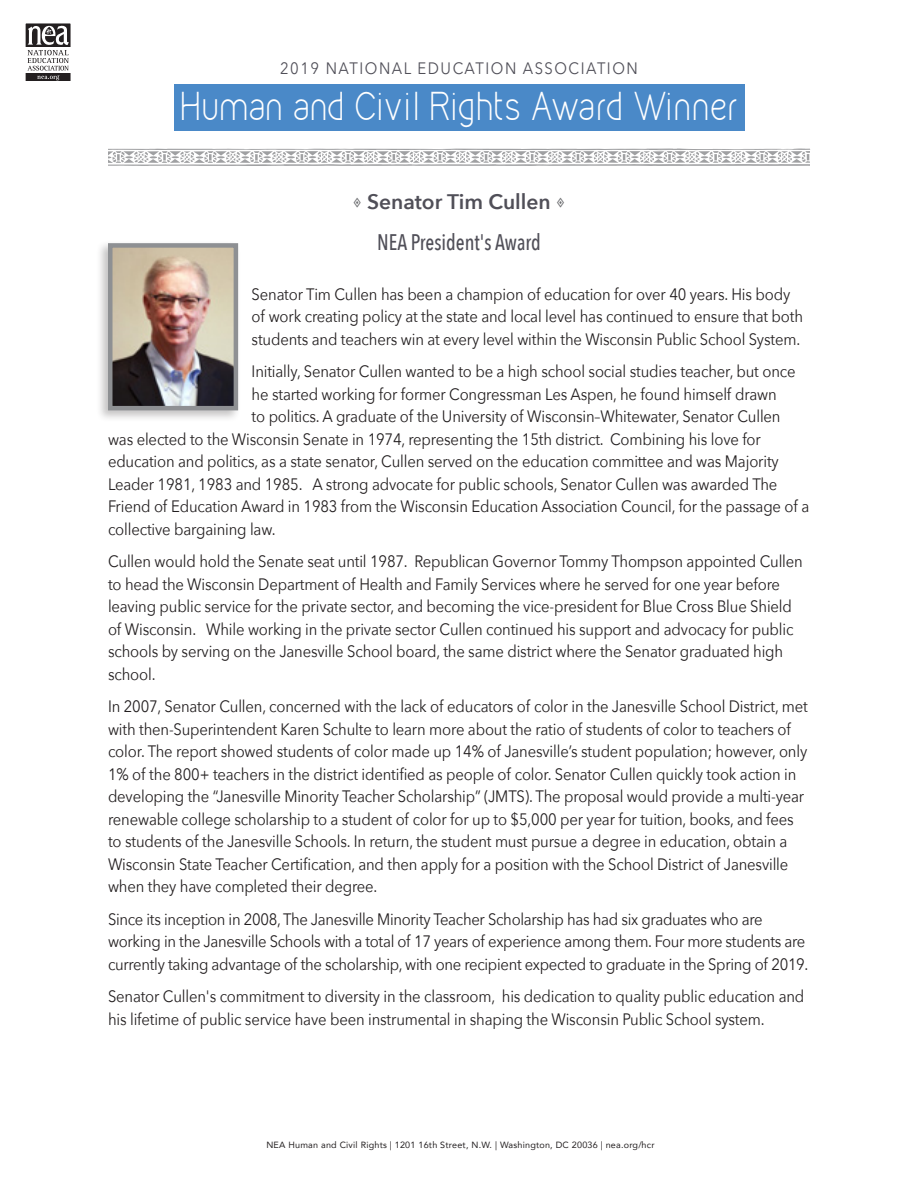
<style>
.page{position:relative;width:918px;height:1188px;background:#fff}
.page>*{position:absolute;margin:0;border:0;box-sizing:border-box;transform-origin:0 0}
.t1{font:300 36px "Kirvy";letter-spacing:.01em;color:#fff;scale:.9 1}
.Award_Name{font:500 22.5px "Avenir Next Condensed";color:#504f58;scale:.9 1}
.Awardee_Name{font:600 21px "Avenir Next";color:#504f58}
.BIO_text{font:16.5px/22.5px "Avenir Next";letter-spacing:-.01em;color:#231f20;scale:.9 1}
.t2{font:16.5px "Avenir Next";letter-spacing:.1em;color:#504f58;scale:.9 1}
.t3{font:9px "Avenir";letter-spacing:.025em;color:#231f20}
</style>
<div class="page">
<div style="left:174px;top:84px;width:571px;height:47px;background:#4a89c8"></div>
<svg style="left:108px;top:148px;width:702px;height:18px"></svg>
<svg style="left:27px;top:25px;width:42px;height:55px"></svg>
<div style="left:25px;top:23px;width:46px;height:59px;border:1px solid #fff"></div>
<div style="left:95px;top:240px;width:146px;height:183px;background:#231f20;opacity:.27"></div>
<img style="left:113px;top:248px;width:120px;height:157px">
<div style="left:108px;top:243px;width:130px;height:167px;border:4px solid #8e9093"></div>
<p class="t2" style="left:280px;top:54px;width:399px">2019 NATIONAL EDUCATION ASSOCIATION</p>
<h1 class="t1" style="left:180px;top:85px;width:622px">Human and Civil Rights Award Winner</h1>
<p class="Awardee_Name" style="left:367px;top:183px;width:185px">Senator Tim Cullen</p>
<p class="Award_Name" style="left:377px;top:228px;width:183px">NEA President's Award</p>
<p class="BIO_text" style="left:252px;top:282px;width:614px">Senator Tim Cullen has been a champion of education for over 40 years. His body of work creating policy at the state and local level has continued to ensure that both students and teachers win at every level within the Wisconsin Public School System.</p>
<p class="BIO_text" style="left:252px;top:360px;width:606px">Initially, Senator Cullen wanted to be a high school social studies teacher, but once</p>
<p class="BIO_text" style="left:252px;top:382px;width:585px">he started working for former Congressman Les Aspen, he found himself drawn</p>
<p class="BIO_text" style="left:252px;top:405px;width:589px">to politics. A graduate of the University of Wisconsin–Whitewater, Senator Cullen</p>
<p class="BIO_text" style="left:108px;top:427px;width:727px">was elected to the Wisconsin Senate in 1974, representing the 15th district. Combining his love for</p>
<p class="BIO_text" style="left:108px;top:450px;width:747px">education and politics, as a state senator, Cullen served on the education committee and was Majority</p>
<p class="BIO_text" style="left:108px;top:472px;width:745px">Leader 1981, 1983 and 1985. A strong advocate for public schools, Senator Cullen was awarded The</p>
<p class="BIO_text" style="left:108px;top:495px;width:781px">Friend of Education Award in 1983 from the Wisconsin Education Association Council, for the passage of a</p>
<p class="BIO_text" style="left:108px;top:517px;width:188px">collective bargaining law.</p>
<p class="BIO_text" style="left:108px;top:550px;width:774px">Cullen would hold the Senate seat until 1987. Republican Governor Tommy Thompson appointed Cullen to head the Wisconsin Department of Health and Family Services where he served for one year before leaving public service for the private sector, and becoming the vice-president for Blue Cross Blue Shield of Wisconsin. While working in the private sector Cullen continued his support and advocacy for public schools by serving on the Janesville School board, the same district where the Senator graduated high school.</p>
<p class="BIO_text" style="left:108px;top:695px;width:779px">In 2007, Senator Cullen, concerned with the lack of educators of color in the Janesville School District, met with then-Superintendent Karen Schulte to learn more about the ratio of students of color to teachers of color. The report showed students of color made up 14% of Janesville’s student population; however, only 1% of the 800+ teachers in the district identified as people of color. Senator Cullen quickly took action in developing the “Janesville Minority Teacher Scholarship” (JMTS). The proposal would provide a multi-year renewable college scholarship to a student of color for up to $5,000 per year for tuition, books, and fees to students of the Janesville Schools. In return, the student must pursue a degree in education, obtain a Wisconsin State Teacher Certification, and then apply for a position with the School District of Janesville when they have completed their degree.</p>
<p class="BIO_text" style="left:108px;top:907px;width:780px">Since its inception in 2008, The Janesville Minority Teacher Scholarship has had six graduates who are working in the Janesville Schools with a total of 17 years of experience among them. Four more students are currently taking advantage of the scholarship, with one recipient expected to graduate in the Spring of 2019.</p>
<p class="BIO_text" style="left:108px;top:985px;width:775px">Senator Cullen's commitment to diversity in the classroom, his dedication to quality public education and his lifetime of public service have been instrumental in shaping the Wisconsin Public School system.</p>
<p class="t3" style="left:266px;top:1138px;width:390px">NEA Human and Civil Rights | 1201 16th Street, N.W. | Washington, DC 20036 | nea.org/hcr</p>
</div>
